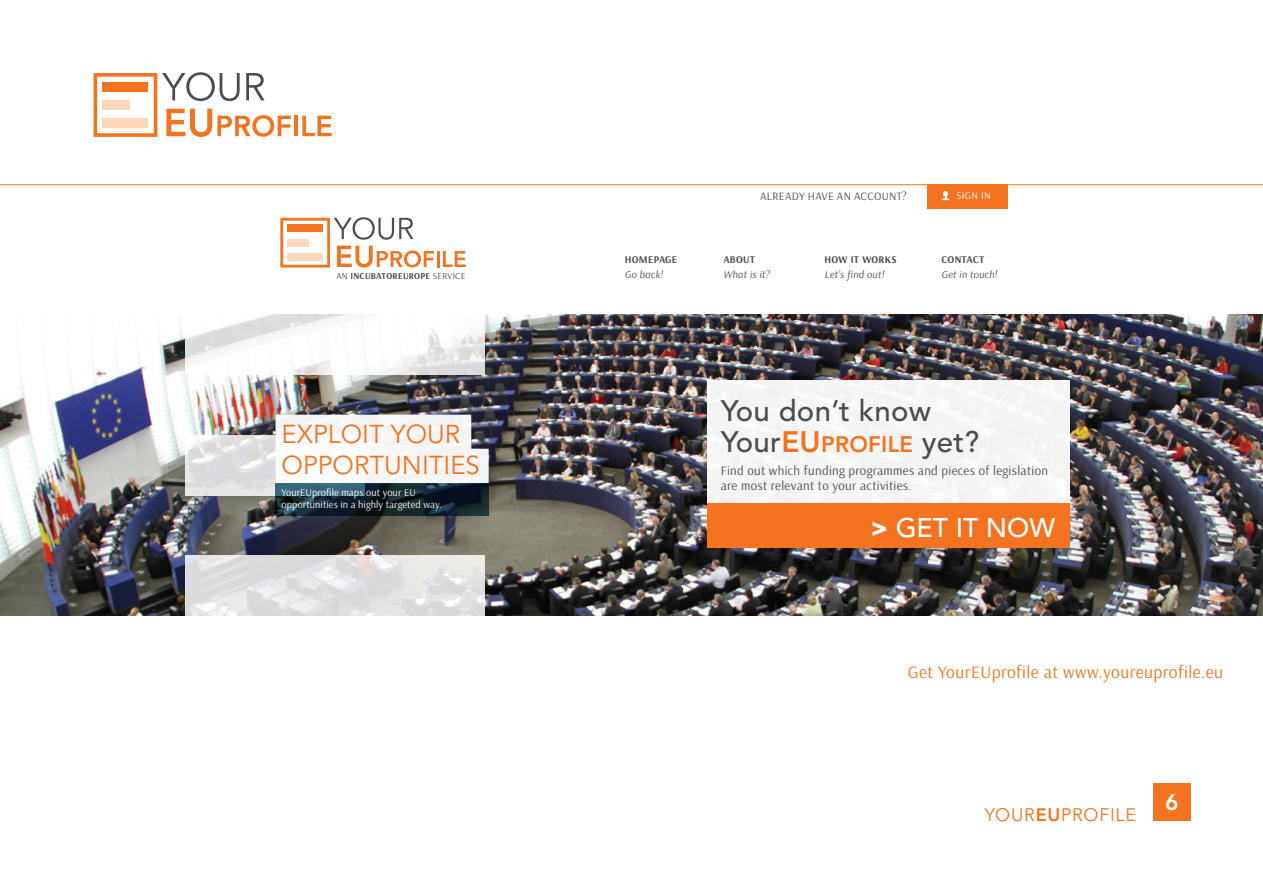
<style>
.page{position:relative;width:1263px;height:893px;background:#fff}
.page>*{position:absolute;margin:0;border:0;box-sizing:border-box;transform-origin:0 0}
.t1{font:500 29.4px/30.6px "Avenir LT Std";letter-spacing:.01em;color:#4b4c4d}
.t2{font:500 26.85px "Avenir LT Std";color:#fff}
.t3{font:25.8px/30.9px "Avenir LT Std";color:#f47321}
.t4{font:800 22.5px "Avenir LT Std";color:#fff}
.t5{font:18px "Avenir LT Std";letter-spacing:.045em;color:#f47321}
.t6{font:17.55px "Arsenal";letter-spacing:.025em;color:#f47321}
.t7{font:12.9px/15.3px "Arsenal";letter-spacing:.025em;color:#4b4c4d}
.t8{font:11.4px "Arsenal";letter-spacing:.025em;color:#4b4c4d}
.t9{font:10.35px/12.3px "Arsenal";letter-spacing:.01em;color:#fff}
.t10{font:italic 10.35px/15.3px "Arsenal";letter-spacing:.025em;color:#4b4c4d}
.t11{font:700 10.35px/15.3px "Arsenal";letter-spacing:.025em;color:#4b4c4d}
.t12{font:700 9px "Arsenal";letter-spacing:.025em;color:#4b4c4d}
.s1{font-weight:400}
.s2{font-weight:400;font-style:italic}
.s3{font-weight:700;font-style:normal}
.s4{font-weight:800;color:#f47321}
.s5{font-weight:800;font-size:22.35px;color:#f47321}
.s6{font-weight:900}
.s7{font-weight:800}
</style>
<div class="page">
<div style="left:1153px;top:783px;width:38px;height:38px;background:#f47321"></div>
<svg style="left:94px;top:72px;width:197px;height:65px"></svg>
<hr style="left:294px;top:116px;width:4px;height:20px;background:#f47321">
<svg style="left:302px;top:116px;width:30px;height:20px"></svg>
<img style="left:0;top:315px;width:1263px;height:300px">
<hr style="left:0;top:184px;width:1263px;height:1px;background:#f47321">
<svg style="left:185px;top:315px;width:300px;height:60px"></svg>
<svg style="left:185px;top:435px;width:91px;height:60px;fill:#dedee0"></svg>
<svg style="left:185px;top:555px;width:300px;height:60px;fill:#e0e0e0"></svg>
<svg style="left:276px;top:415px;width:213px;height:68px"></svg>
<svg style="left:276px;top:483px;width:213px;height:33px"></svg>
<div style="left:708px;top:380px;width:362px;height:123px;background:#f5f5f5"></div>
<div style="left:708px;top:503px;width:362px;height:45px;background:#f47321"></div>
<div style="left:927px;top:185px;width:81px;height:24px;background:#f47321"></div>
<svg style="left:941px;top:191px;width:9px;height:9px"></svg>
<svg style="left:280px;top:217px;width:186px;height:51px"></svg>
<p class="t12" style="left:337px;top:270px;width:130px"><span class="s1">AN</span> INCUBATOREUROPE <span class="s1">SERVICE</span></p>
<p class="t3" style="left:282px;top:420px;width:200px">EXPLOIT YOUR<br>OPPORTUNITIES</p>
<p class="t9" style="left:282px;top:487px;width:162px">YourEUprofile maps out your EU opportunities in a highly targeted way.</p>
<p class="t11" style="left:625px;top:252px;width:54px">HOMEPAGE<br><span class="s2">Go back!</span></p>
<p class="t8" style="left:760px;top:189px;width:148px">ALREADY HAVE AN ACCOUNT?</p>
<p class="t9" style="left:956px;top:190px;width:36px">SIGN IN</p>
<p class="t10" style="left:723px;top:252px;width:48px"><span class="s3">ABOUT<br></span>What is it?</p>
<p class="t10" style="left:825px;top:252px;width:73px"><span class="s3">HOW IT WORKS<br></span>Let’s find out!</p>
<p class="t10" style="left:941px;top:252px;width:58px"><span class="s3">CONTACT<br></span>Get in touch!</p>
<p class="t1" style="left:721px;top:396px;width:260px">You don’t know<br>Your<span class="s4">EU</span><span class="s5">PROFILE</span> yet?</p>
<p class="t7" style="left:721px;top:463px;width:329px">Find out which funding programmes and pieces of legislation are most relevant to your activities.</p>
<p class="t2" style="left:870px;top:512px;width:186px"><span class="s6">&gt;</span> GET IT NOW</p>
<p class="t6" style="left:908px;top:662px;width:317px">Get YourEUprofile at www.youreuprofile.eu</p>
<h3 class="t5" style="left:985px;top:804px;width:153px">YOUR<span class="s7">EU</span>PROFILE</h3>
<h3 class="t4" style="left:1165px;top:789px;width:15px">6</h3>
</div>
